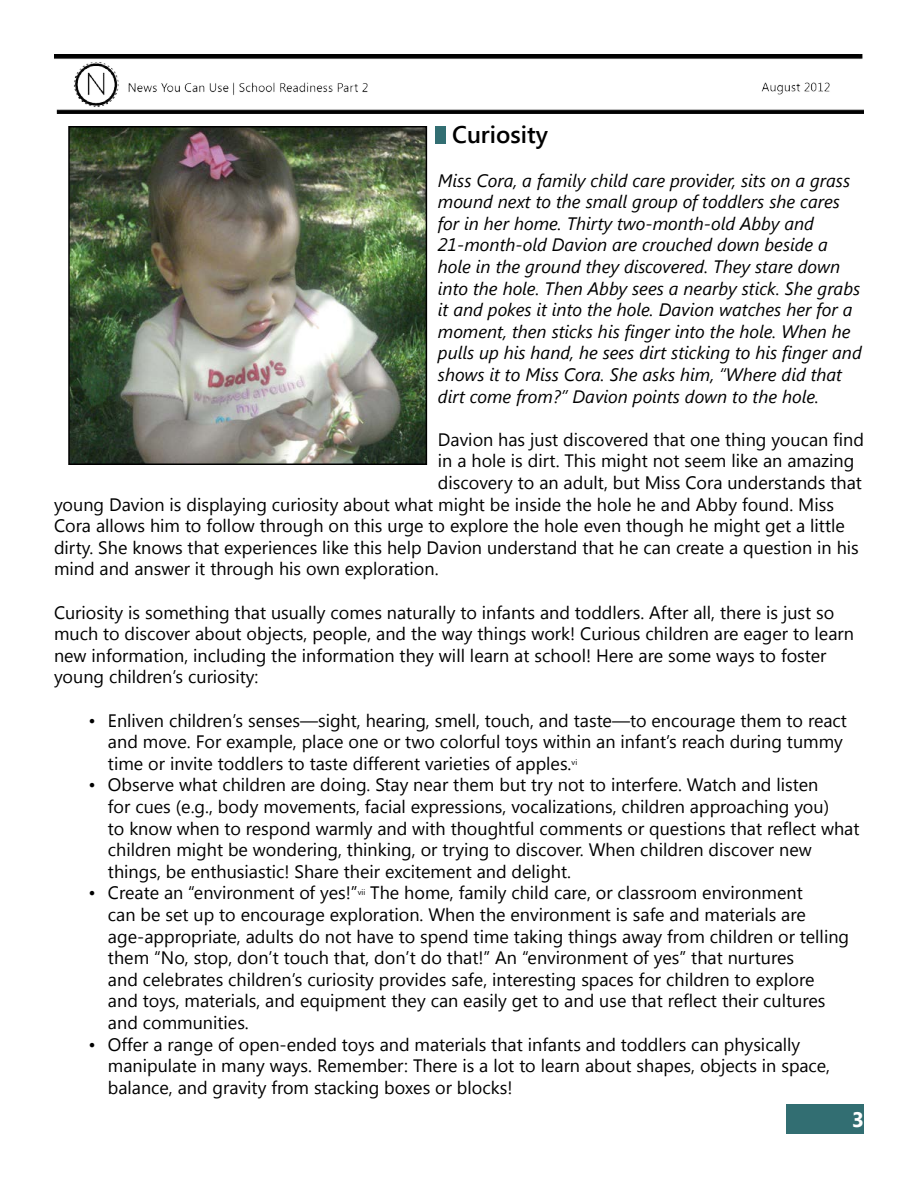
<style>
.page{position:relative;width:918px;height:1188px;background:#fff}
.page>*{position:absolute;margin:0;border:0;box-sizing:border-box;transform-origin:0 0}
.t1{font:600 24px "Segoe UI";color:#000}
.t2{font:700 21px "Segoe UI";color:#fff}
.t3{font:18px/21.6px "Segoe UI";color:#000}
.t4{font:italic 18px/21.6px "Segoe UI";color:#000}
.t5{font:7.8px "Segoe UI";color:#000}
</style>
<div class="page">
<div style="left:435px;top:126px;width:11px;height:18px;background:#326e72"></div>
<img style="left:54px;top:54px;width:810px;height:59px">
<img style="left:71px;top:129px;width:353px;height:333px">
<div style="left:68px;top:126px;width:359px;height:339px;border:2px solid #000"></div>
<div style="left:786px;top:1104px;width:78px;height:30px;background:#326e72"></div>
<h4 class="t1" style="left:452px;top:118px;width:97px">Curiosity</h4>
<p class="t4" style="left:438px;top:169px;width:425px">Miss Cora, a family child care provider, sits on a grass mound next to the small group of toddlers she cares for in her home. Thirty two-month-old Abby and 21-month-old Davion are crouched down beside a hole in the ground they discovered. They stare down into the hole. Then Abby sees a nearby stick. She grabs it and pokes it into the hole. Davion watches her for a moment, then sticks his finger into the hole. When he pulls up his hand, he sees dirt sticking to his finger and shows it to Miss Cora. She asks him, “Where did that dirt come from?” Davion points down to the hole.</p>
<p class="t3" style="left:438px;top:428px;width:428px">Davion has just discovered that one thing youcan find</p>
<p class="t3" style="left:438px;top:449px;width:418px">in a hole is dirt. This might not seem like an amazing</p>
<p class="t3" style="left:438px;top:471px;width:426px">discovery to an adult, but Miss Cora understands that</p>
<p class="t3" style="left:54px;top:493px;width:782px">young Davion is displaying curiosity about what might be inside the hole he and Abby found. Miss</p>
<p class="t3" style="left:54px;top:514px;width:792px">Cora allows him to follow through on this urge to explore the hole even though he might get a little</p>
<p class="t3" style="left:54px;top:536px;width:806px">dirty. She knows that experiences like this help Davion understand that he can create a question in his</p>
<p class="t3" style="left:54px;top:557px;width:386px">mind and answer it through his own exploration.</p>
<p class="t3" style="left:54px;top:601px;width:801px">Curiosity is something that usually comes naturally to infants and toddlers. After all, there is just so much to discover about objects, people, and the way things work! Curious children are eager to learn new information, including the information they will learn at school! Here are some ways to foster young children’s curiosity:</p>
<p class="t3" style="left:108px;top:709px;width:741px;text-indent:-19px">• Enliven children’s senses—sight, hearing, smell, touch, and taste—to encourage them to react and move. For example, place one or two colorful toys within an infant’s reach during tummy time or invite toddlers to taste different varieties of apples.</p>
<p class="t5" style="left:572px;top:757px;width:7px">vi</p>
<p class="t3" style="left:108px;top:773px;width:753px;text-indent:-19px">• Observe what children are doing. Stay near them but try not to interfere. Watch and listen<br>for cues (e.g., body movements, facial expressions, vocalizations, children approaching you)<br>to know when to respond warmly and with thoughtful comments or questions that reflect what children might be wondering, thinking, or trying to discover. When children discover new things, be enthusiastic! Share their excitement and delight.</p>
<p class="t3" style="left:89px;top:881px;width:271px">• Create an “environment of yes!”</p>
<p class="t5" style="left:358px;top:887px;width:9px">vii</p>
<p class="t3" style="left:108px;top:881px;width:743px;text-indent:262px">The home, family child care, or classroom environment<br>can be set up to encourage exploration. When the environment is safe and materials are age-appropriate, adults do not have to spend time taking things away from children or telling them “No, stop, don’t touch that, don’t do that!” An “environment of yes” that nurtures<br>and celebrates children’s curiosity provides safe, interesting spaces for children to explore<br>and toys, materials, and equipment they can easily get to and use that reflect their cultures and communities.</p>
<p class="t3" style="left:108px;top:1033px;width:724px;text-indent:-19px">• Offer a range of open-ended toys and materials that infants and toddlers can physically manipulate in many ways. Remember: There is a lot to learn about shapes, objects in space, balance, and gravity from stacking boxes or blocks!</p>
<p class="t2" style="left:852px;top:1104px;width:14px">3</p>
</div>
